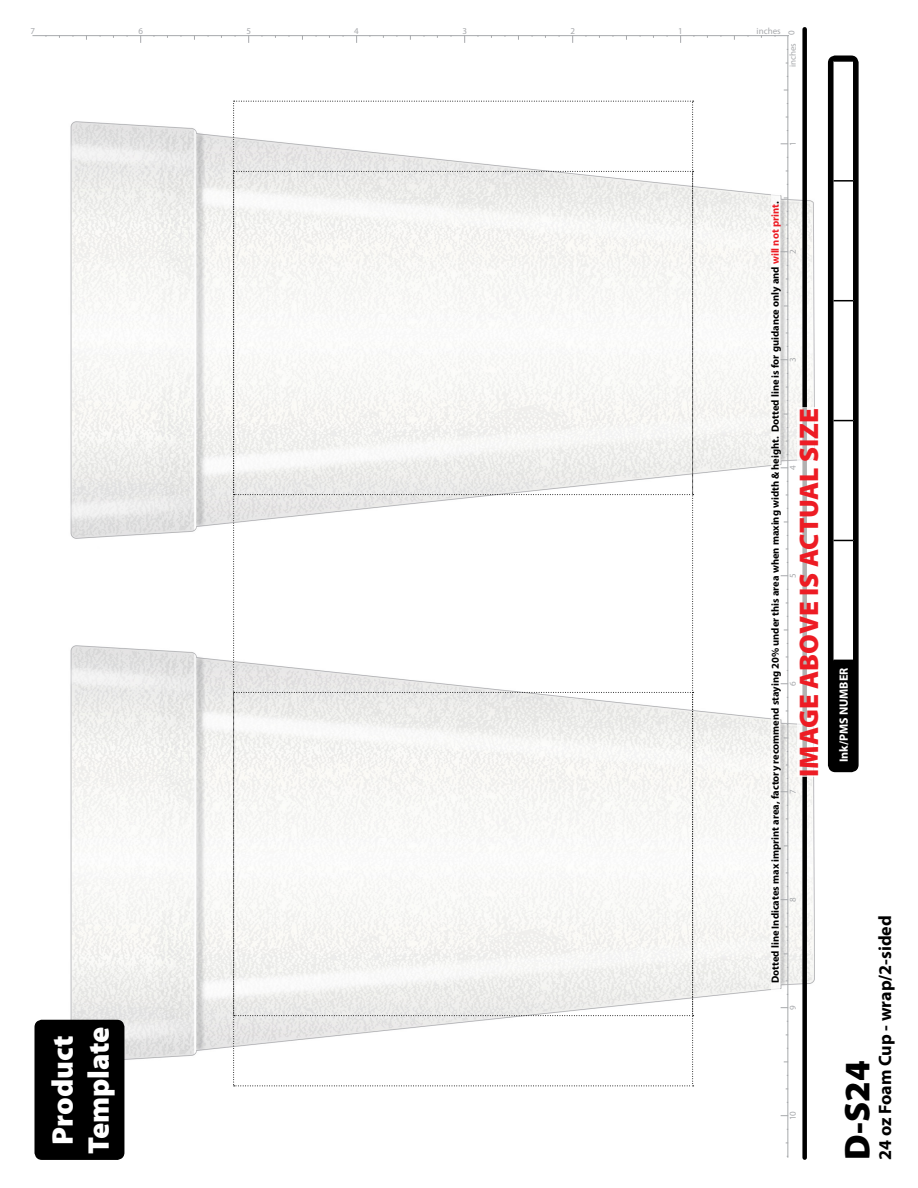
<style>
.page{position:relative;width:918px;height:1188px;background:#fff}
.page>*{position:absolute;margin:0;border:0;box-sizing:border-box;transform-origin:0 0}
.t1{font:900 36px "Myriad Pro";color:#000}
.t2{font:900 30px/36px "Myriad Pro";color:#fff;text-align:center}
.t3{font:900 27px "Myriad Pro";color:#ed1c24}
.t4{font:700 18px "Myriad Pro";color:#000}
.t5{font:700 12px "Myriad Pro";color:#fff}
.t6{font:700 10.5px "Myriad Pro";color:#000}
.t7{font:9px "Myriad Pro";color:#a7a9ac}
.s1{color:#ed1c24}
</style>
<div class="page">
<img style="left:70px;top:121px;width:744px;height:430px">
<img style="left:66px;top:645px;width:748px;height:430px">
<div style="left:35px;top:1020px;width:89px;height:139px;background:#000;border-radius:7px"></div>
<div style="left:34px;top:1020px;width:90px;height:140px;border:2px solid #000;border-radius:7px"></div>
<div style="left:771px;top:160px;width:8px;height:864px;background:#fff"></div>
<div style="left:802px;top:29px;width:5px;height:1129px;background:#000"></div>
<svg style="left:798px;top:408px;width:17px;height:369px"></svg>
<hr style="left:787px;top:35px;width:1px;height:1123px;background:#a7a9ac">
<hr style="left:32px;top:35px;width:757px;height:1px;background:#a7a9ac">
<svg style="left:233px;top:101px;width:461px;height:986px"></svg>
<div style="left:829px;top:56px;width:29px;height:715px;background:#000;border-radius:7px"></div>
<svg style="left:833px;top:61px;width:21px;height:600px;background:#e8e8e8"></svg>
<div style="left:828px;top:56px;width:31px;height:716px;border:2px solid #000;border-radius:7px"></div>
<p class="t7" style="left:31px;top:26px;width:6px">7</p>
<p class="t7" style="left:138px;top:26px;width:6px">6</p>
<p class="t7" style="left:246px;top:26px;width:6px">5</p>
<p class="t7" style="left:354px;top:26px;width:6px">4</p>
<p class="t7" style="left:462px;top:26px;width:6px">3</p>
<p class="t7" style="left:570px;top:26px;width:6px">2</p>
<p class="t7" style="left:757px;top:26px;width:26px">inches</p>
<p class="t7" style="left:678px;top:26px;width:6px">1</p>
<p class="t7" style="left:786px;top:35px;width:6px;rotate:-90deg">0</p>
<p class="t7" style="left:788px;top:67px;width:26px;rotate:-90deg">inches</p>
<p class="t2" style="left:45px;top:1154px;width:129px;rotate:-90deg">Product<br>Template</p>
<p class="t7" style="left:788px;top:146px;width:6px;rotate:-90deg">1</p>
<p class="t6" style="left:770px;top:983px;width:783px;rotate:-90deg">Dotted line Indicates max imprint area, factory recommend staying 20% under this area when maxing width &amp; height. Dotted line is for guidance only and <span class="s1">will not print</span>.</p>
<p class="t7" style="left:788px;top:254px;width:6px;rotate:-90deg">2</p>
<p class="t7" style="left:788px;top:362px;width:6px;rotate:-90deg">3</p>
<p class="t3" style="left:794px;top:777px;width:371px;rotate:-90deg">IMAGE ABOVE IS ACTUAL SIZE</p>
<p class="t7" style="left:788px;top:470px;width:6px;rotate:-90deg">4</p>
<p class="t7" style="left:788px;top:578px;width:6px;rotate:-90deg">5</p>
<p class="t7" style="left:788px;top:686px;width:6px;rotate:-90deg">6</p>
<p class="t7" style="left:788px;top:794px;width:6px;rotate:-90deg">7</p>
<p class="t7" style="left:788px;top:902px;width:6px;rotate:-90deg">8</p>
<p class="t7" style="left:788px;top:1010px;width:6px;rotate:-90deg">9</p>
<p class="t7" style="left:788px;top:1120px;width:11px;rotate:-90deg">10</p>
<p class="t5" style="left:837px;top:762px;width:96px;rotate:-90deg">Ink/PMS NUMBER</p>
<p class="t1" style="left:837px;top:1160px;width:101px;rotate:-90deg">D-S24</p>
<p class="t4" style="left:875px;top:1160px;width:246px;rotate:-90deg">24 oz Foam Cup - wrap/2-sided</p>
</div>
